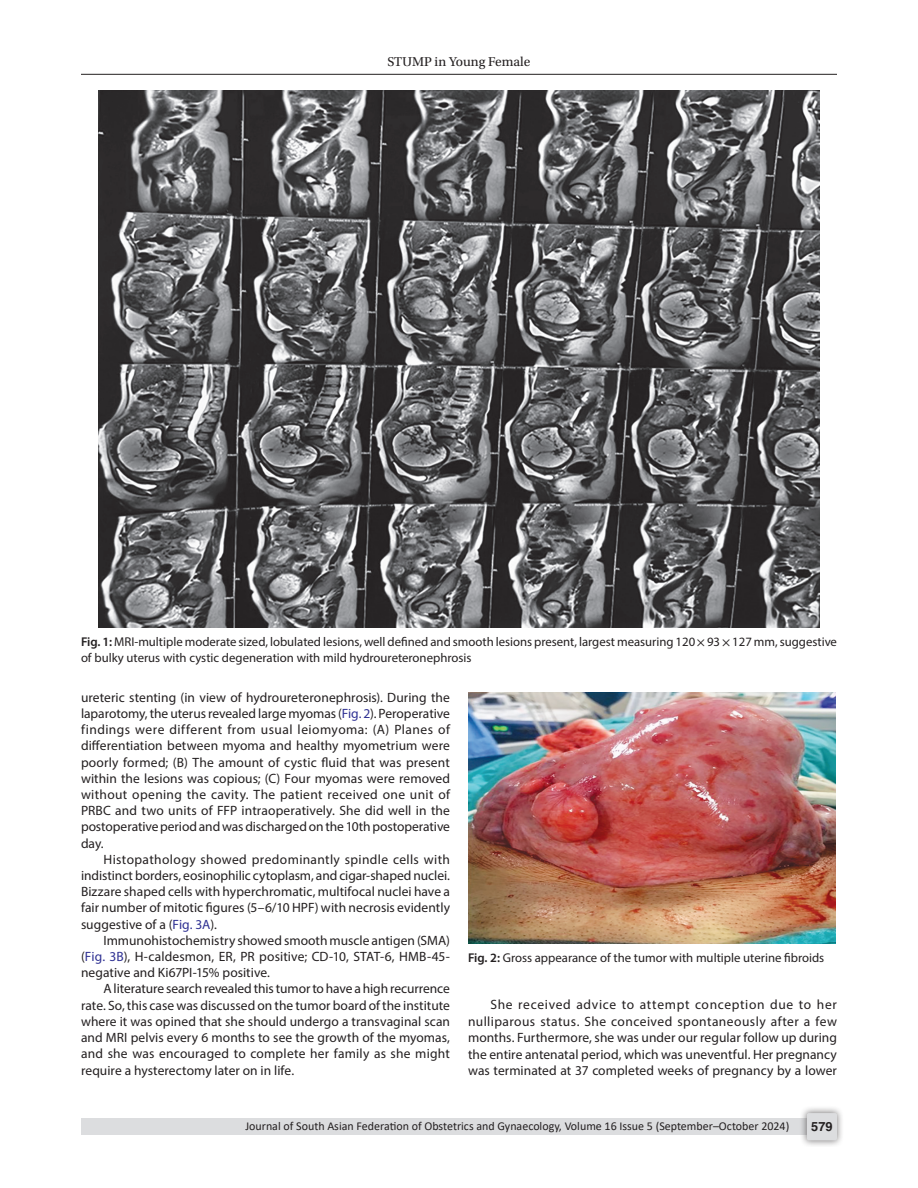
<style>
.page{position:relative;width:918px;height:1188px;background:#fff}
.page>*{position:absolute;margin:0;border:0;box-sizing:border-box;transform-origin:0 0}
.Para-Indent{font:13.5px/16.2px "Myriad Pro";letter-spacing:.005em;color:#231f20;text-align:justify}
.Para-NoIndent{font:13.5px/16.2px "Myriad Pro";letter-spacing:-.005em;color:#231f20;text-align:justify}
.t1{font:13.5px "Utopia Std";color:#231f20}
.FigCaption{font:12.75px/15.3px "Myriad Pro";color:#231f20}
.t2{font:700 12.75px "Helvetica LT Std";color:#231f20}
.t3{font:12px "Calibri";color:#231f20}
.s1{font-weight:600}
.s2{font-family:"STIX General"}
.s3{color:#2e3092}
</style>
<div class="page">
<hr style="left:81px;top:74px;width:756px;height:1px;background:#231f20">
<div style="left:81px;top:1119px;width:756px;height:16px;background:#dcdddf"></div>
<div style="left:800px;top:1106px;width:44px;height:41px;background:#231f20;opacity:.61"></div>
<div style="left:807px;top:1113px;width:30px;height:27px;background:#dcdddf;border-radius:2px"></div>
<img style="left:98px;top:90px;width:722px;height:538px">
<img style="left:468px;top:692px;width:367px;height:252px">
<p class="t1" style="left:387px;top:55px;width:145px">STUMP in Young Female</p>
<p class="FigCaption" style="left:81px;top:634px;width:758px"><span class="s1">Fig. 1:</span> MRI-multiple moderate sized, lobulated lesions, well defined and smooth lesions present, largest measuring 120 <span class="s2">×</span> 93 <span class="s2">×</span> 127 mm, suggestive of bulky uterus with cystic degeneration with mild hydroureteronephrosis</p>
<p class="Para-NoIndent" style="left:81px;top:689px;width:371px">ureteric stenting (in view of hydroureteronephrosis). During the laparotomy, the uterus revealed large myomas (<span class="s3">Fig. 2</span>). Peroperative findings were different from usual leiomyoma: (A) Planes of differentiation between myoma and healthy myometrium were poorly formed; (B) The amount of cystic fluid that was present within the lesions was copious; (C) Four myomas were removed without opening the cavity. The patient received one unit of PRBC and two units of FFP intraoperatively. She did well in the postoperative period and was discharged on the 10th postoperative day.</p>
<p class="Para-Indent" style="left:81px;top:851px;width:371px;text-indent:22px">Histopathology showed predominantly spindle cells with indistinct borders, eosinophilic cytoplasm, and cigar-shaped nuclei.<br>Bizzare shaped cells with hyperchromatic, multifocal nuclei have a fair number of mitotic figures (5–6/10 HPF) with necrosis evidently suggestive of a (<span class="s3">Fig. 3A</span>).</p>
<p class="Para-Indent" style="left:81px;top:932px;width:371px;text-indent:22px">Immunohistochemistry showed smooth muscle antigen (SMA) (<span class="s3">Fig. 3B</span>), H-caldesmon, ER, PR positive; CD-10, STAT-6, HMB-45- negative and Ki67PI-15% positive.</p>
<p class="Para-Indent" style="left:81px;top:980px;width:371px;text-indent:22px">A literature search revealed this tumor to have a high recurrence rate. So, this case was discussed on the tumor board of the institute where it was opined that she should undergo a transvaginal scan and MRI pelvis every 6 months to see the growth of the myomas, and she was encouraged to complete her family as she might require a hysterectomy later on in life.</p>
<p class="FigCaption" style="left:468px;top:950px;width:358px"><span class="s1">Fig. 2:</span> Gross appearance of the tumor with multiple uterine fibroids</p>
<p class="Para-Indent" style="left:468px;top:996px;width:371px;text-indent:22px">She received advice to attempt conception due to her nulliparous status. She conceived spontaneously after a few months. Furthermore, she was under our regular follow up during the entire antenatal period, which was uneventful. Her pregnancy was terminated at 37 completed weeks of pregnancy by a lower</p>
<p class="t3" style="left:245px;top:1117px;width:546px">Journal of South Asian Federation of Obstetrics and Gynaecology, Volume 16 Issue 5 (September–October 2024)</p>
<p class="t2" style="left:811px;top:1119px;width:23px">579</p>
</div>
